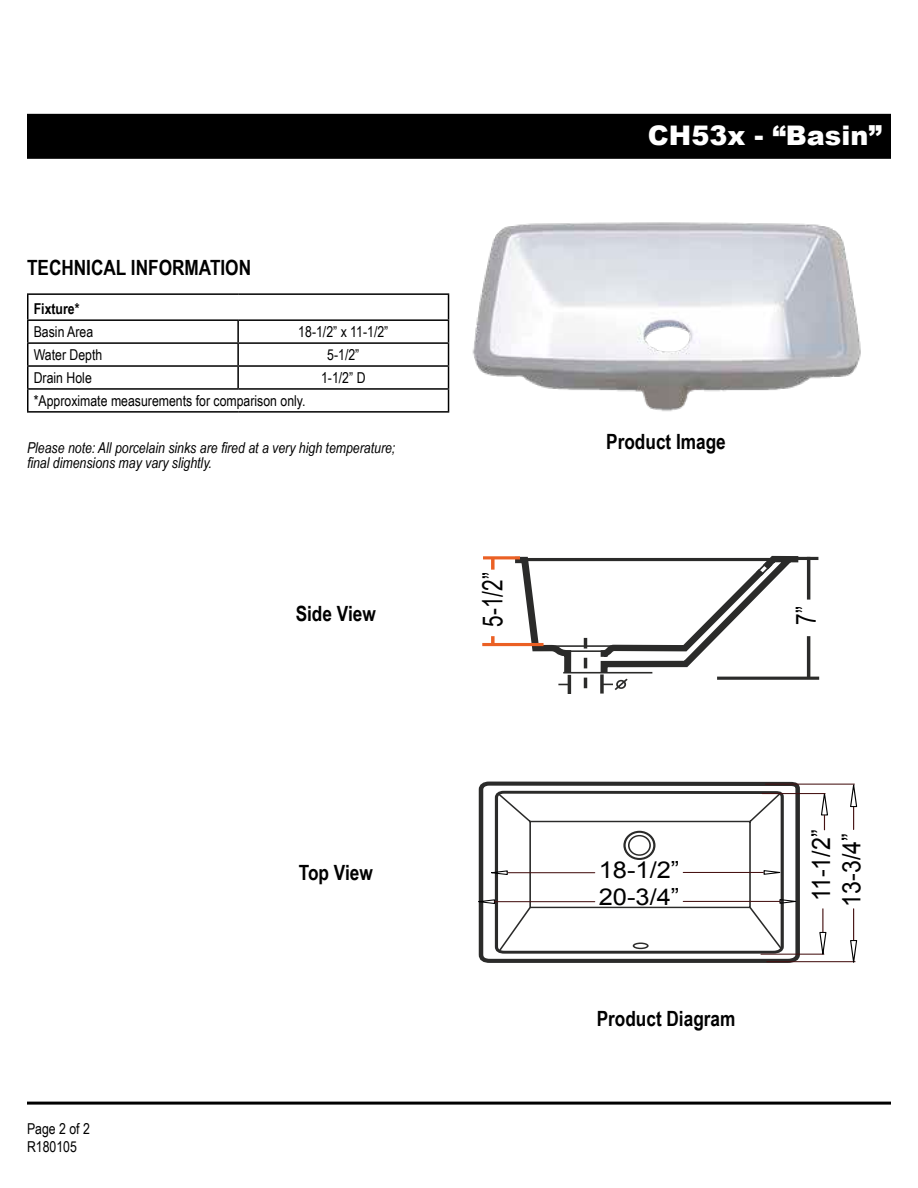
<style>
.page{position:relative;width:918px;height:1188px;background:#fff}
.page>*{position:absolute;margin:0;border:0;box-sizing:border-box;transform-origin:0 0}
.t1{font:27.75px "Arial Narrow";color:#000;scale:.91 1}
.t2{font:900 27px "Arial";color:#fff}
.t3{font:25.5px "Arial";color:#000;scale:.91 1}
.t4{font:23.1px "Arial";color:#000;scale:1.1 1}
.t5{font:700 21px "Arial Narrow";color:#000}
.t6{font:15px/18px "Arial Narrow";color:#000}
.t7{font:italic 15px "Arial Narrow";color:#000}
.t8{font:700 15px "Arial Narrow";color:#000}
</style>
<div class="page">
<div style="left:27px;top:114px;width:864px;height:45px;background:#000"></div>
<hr style="left:27px;top:1102px;width:864px;height:3px;background:#000">
<hr style="left:27px;top:293px;width:211px;height:2px;background:#000">
<hr style="left:238px;top:293px;width:211px;height:2px;background:#000">
<hr style="left:27px;top:319px;width:211px;height:2px;background:#000">
<hr style="left:238px;top:319px;width:211px;height:2px;background:#000">
<hr style="left:237px;top:321px;width:2px;height:21px;background:#000">
<hr style="left:27px;top:342px;width:211px;height:2px;background:#000">
<hr style="left:238px;top:342px;width:211px;height:2px;background:#000">
<hr style="left:237px;top:344px;width:2px;height:21px;background:#000">
<hr style="left:27px;top:365px;width:211px;height:2px;background:#000">
<hr style="left:238px;top:365px;width:211px;height:2px;background:#000">
<hr style="left:237px;top:367px;width:2px;height:21px;background:#000">
<hr style="left:27px;top:388px;width:211px;height:2px;background:#000">
<svg style="left:27px;top:295px;width:1px;height:116px"></svg>
<hr style="left:238px;top:388px;width:211px;height:2px;background:#000">
<svg style="left:448px;top:295px;width:1px;height:116px"></svg>
<hr style="left:27px;top:411px;width:211px;height:2px;background:#000">
<hr style="left:238px;top:411px;width:211px;height:2px;background:#000">
<svg style="left:478px;top:781px;width:324px;height:182px"></svg>
<svg style="left:493px;top:789px;width:292px;height:166px"></svg>
<hr style="left:762px;top:793px;width:63px;height:1px;background:#451111">
<hr style="left:761px;top:954px;width:63px;height:1px;background:#451111">
<svg style="left:820px;top:793px;width:8px;height:37px"></svg>
<hr style="left:765px;top:784px;width:89px;height:1px;background:#451111">
<hr style="left:767px;top:961px;width:88px;height:1px;background:#451111">
<hr style="left:853px;top:909px;width:1px;height:31px;background:#451111">
<svg style="left:478px;top:792px;width:319px;height:161px"></svg>
<hr style="left:683px;top:872px;width:80px;height:1px;background:#451111">
<hr style="left:494px;top:901px;width:101px;height:1px;background:#451111">
<svg style="left:849px;top:784px;width:9px;height:46px"></svg>
<svg style="left:819px;top:909px;width:8px;height:46px"></svg>
<svg style="left:849px;top:940px;width:9px;height:23px"></svg>
<hr style="left:568px;top:675px;width:3px;height:19px;background:#2b2b2a">
<svg style="left:508px;top:555px;width:297px;height:137px"></svg>
<hr style="left:795px;top:557px;width:23px;height:3px;background:#2b2b2a">
<svg style="left:483px;top:556px;width:37px;height:4px"></svg>
<hr style="left:717px;top:677px;width:102px;height:3px;background:#2b2b2a">
<hr style="left:482px;top:643px;width:62px;height:3px;background:#eb6024">
<hr style="left:807px;top:557px;width:3px;height:43px;background:#2b2b2a">
<svg style="left:491px;top:558px;width:3px;height:12px"></svg>
<hr style="left:807px;top:636px;width:3px;height:42px;background:#2b2b2a">
<svg style="left:491px;top:636px;width:3px;height:7px"></svg>
<img style="left:472px;top:222px;width:389px;height:190px">
<h3 class="t5" style="left:27px;top:252px;width:226px">TECHNICAL INFORMATION</h3>
<p class="t8" style="left:34px;top:298px;width:47px">Fixture*</p>
<p class="t6" style="left:34px;top:322px;width:61px">Basin Area</p>
<p class="t6" style="left:298px;top:322px;width:92px">18-1/2” x 11-1/2”</p>
<p class="t6" style="left:34px;top:345px;width:70px">Water Depth</p>
<p class="t6" style="left:327px;top:345px;width:34px">5-1/2”</p>
<p class="t6" style="left:34px;top:368px;width:60px">Drain Hole</p>
<p class="t6" style="left:321px;top:368px;width:46px">1-1/2” D</p>
<p class="t6" style="left:34px;top:391px;width:273px">*Approximate measurements for comparison only.</p>
<h2 class="t2" style="left:648px;top:116px;width:236px">CH53x - “Basin”</h2>
<p class="t7" style="left:27px;top:437px;width:370px">Please note: All porcelain sinks are fired at a very high temperature;</p>
<h3 class="t5" style="left:606px;top:426px;width:121px">Product Image</h3>
<p class="t7" style="left:27px;top:452px;width:186px">final dimensions may vary slightly.</p>
<h3 class="t5" style="left:296px;top:598px;width:82px">Side View</h3>
<h1 class="t1" style="left:472px;top:627px;width:61px;rotate:-90deg">5-1/2”</h1>
<h1 class="t1" style="left:786px;top:625px;width:22px;rotate:-90deg">7”</h1>
<p class="t6" style="left:27px;top:1119px;width:64px">Page 2 of 2<br>R180105</p>
<h3 class="t5" style="left:299px;top:857px;width:76px">Top View</h3>
<h3 class="t4" style="left:599px;top:855px;width:75px">18-1/2”</h3>
<h3 class="t4" style="left:599px;top:882px;width:75px">20-3/4”</h3>
<h3 class="t5" style="left:597px;top:1003px;width:140px">Product Diagram</h3>
<h3 class="t3" style="left:805px;top:901px;width:80px;rotate:-90deg">11-1/2”</h3>
<h3 class="t3" style="left:835px;top:907px;width:82px;rotate:-90deg">13-3/4”</h3>
</div>
